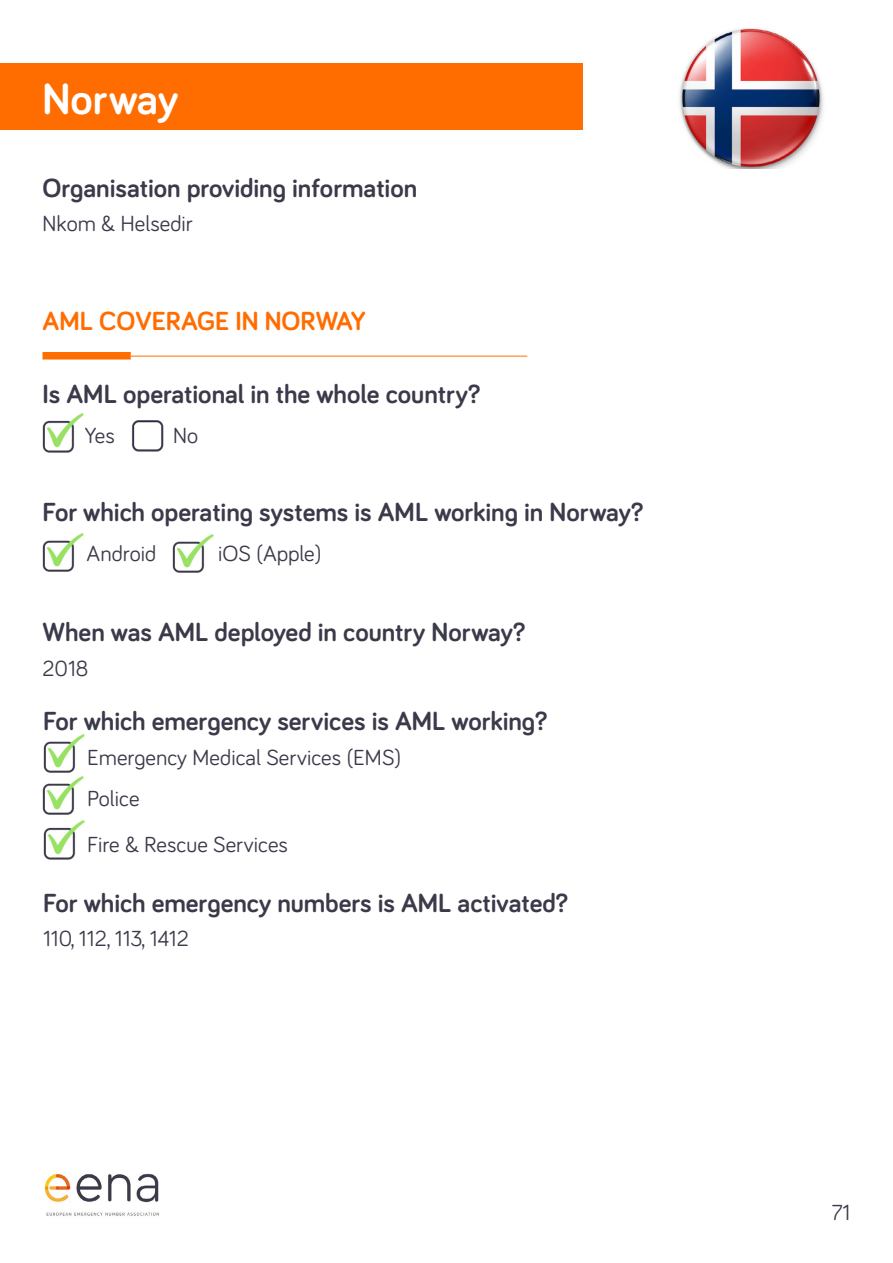
<style>
.page{position:relative;width:893px;height:1263px;background:#fff}
.page>*{position:absolute;margin:0;border:0;box-sizing:border-box;transform-origin:0 0}
.t1{font:700 45px "Bariol";color:#fff}
.t2{font:700 27px "Bariol";color:#3b3a4a}
.t3{font:700 27px "Bariol";color:#ff6d00}
.t4{font:22.5px "Bariol";color:#3b3a4a}
</style>
<div class="page">
<img style="left:44px;top:1173px;width:115px;height:43px">
<div style="left:0;top:63px;width:583px;height:67px;background:#ff6d00"></div>
<hr style="left:131px;top:356px;width:396px;height:1px;background:#ff6d00">
<div style="left:43px;top:352px;width:88px;height:7px;background:#ff6d00"></div>
<img style="left:43px;top:414px;width:41px;height:39px">
<img style="left:131px;top:420px;width:33px;height:32px">
<img style="left:43px;top:533px;width:41px;height:39px">
<img style="left:43px;top:734px;width:42px;height:81px">
<img style="left:43px;top:821px;width:42px;height:39px">
<img style="left:679px;top:28px;width:144px;height:140px">
<img style="left:172px;top:534px;width:42px;height:39px">
<h1 class="t1" style="left:43px;top:68px;width:138px">Norway</h1>
<p class="t2" style="left:43px;top:169px;width:376px">Organisation providing information</p>
<p class="t4" style="left:43px;top:209px;width:152px">Nkom &amp; Helsedir</p>
<p class="t3" style="left:43px;top:302px;width:140px">AML coverag</p>
<p class="t3" style="left:215px;top:302px;width:103px">e in Norway</p>
<p class="t2" style="left:43px;top:376px;width:439px">Is AML operational in the whole country?</p>
<p class="t4" style="left:85px;top:420px;width:32px">Yes</p>
<p class="t4" style="left:173px;top:420px;width:26px">No</p>
<p class="t2" style="left:43px;top:493px;width:602px">For which operating systems is AML working in Norway?</p>
<p class="t4" style="left:87px;top:538px;width:71px">Android</p>
<p class="t4" style="left:218px;top:538px;width:105px">iOS (Apple)</p>
<p class="t2" style="left:43px;top:613px;width:484px">When was AML deployed in country Norway?</p>
<p class="t4" style="left:43px;top:653px;width:47px">2018</p>
<p class="t2" style="left:43px;top:702px;width:506px">For which emergency services is AML working?</p>
<p class="t4" style="left:87px;top:742px;width:316px">Emergency Medical Services (EMS)</p>
<p class="t4" style="left:87px;top:783px;width:54px">Police</p>
<p class="t4" style="left:87px;top:829px;width:202px">Fire &amp; Rescue Services</p>
<p class="t2" style="left:43px;top:884px;width:526px">For which emergency numbers is AML activated?</p>
<p class="t4" style="left:43px;top:923px;width:147px">110, 112, 113, 1412</p>
<p class="t4" style="left:832px;top:1197px;width:20px">71</p>
</div>
